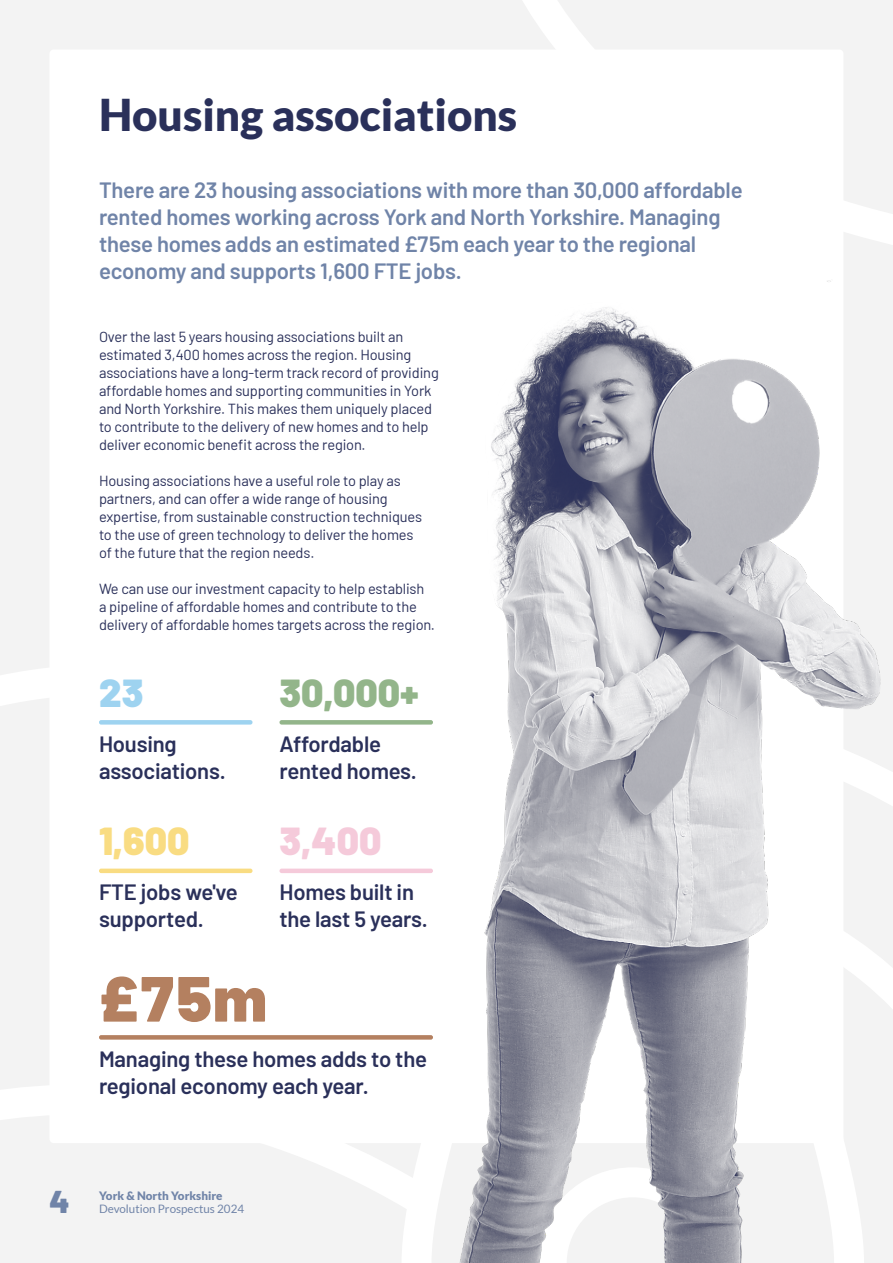
<style>
.page{position:relative;width:893px;height:1263px;background:#fff}
.page>*{position:absolute;margin:0;border:0;box-sizing:border-box;transform-origin:0 0}
.t1{font:900 63.75px "Barlow";color:#b48060}
.t2{font:900 43.8px "Lato";color:#2a305a}
.t3{font:900 39px "Barlow";color:#93b58a}
.t4{font:900 39px "Barlow";color:#f9dc82}
.t5{font:900 39px "Barlow";color:#f5cada}
.t6{font:900 39px "Barlow";color:#9ed3f0}
.t7{font:900 31.5px "Barlow";color:#7084a8}
.t8{font:600 22.2px/27px "Barlow";letter-spacing:-.01em;color:#7084a8}
.t9{font:600 22.2px/27px "Barlow";letter-spacing:-.01em;color:#2a305a}
.t10{font:14.7px/18px "Barlow";letter-spacing:-.01em;color:#2a305a}
.t11{font:11.7px "Lato";color:#7084a8}
.t12{font:900 11.7px "Lato";color:#7084a8}
</style>
<div class="page">
<div style="left:0;top:779px;width:49px;height:310px;background:#f3f3f3"></div>
<div style="left:0;top:1116px;width:406px;height:147px;background:#f3f3f3"></div>
<svg style="left:297px;top:1143px;width:124px;height:35px"></svg>
<div style="left:0;top:0;width:893px;height:779px;background:#f3f3f3"></div>
<div style="left:49px;top:50px;width:794px;height:1093px;background:#fff;border-radius:4px"></div>
<div style="left:99px;top:1035px;width:334px;height:5px;background:#b48060;border-radius:2px"></div>
<div style="left:99px;top:720px;width:153px;height:5px;background:#9ed3f0;border-radius:2px"></div>
<div style="left:279px;top:720px;width:154px;height:5px;background:#93b58a;border-radius:2px"></div>
<hr style="left:99px;top:869px;width:153px;height:4px;background:#f9dc82;border-radius:2px">
<hr style="left:279px;top:869px;width:154px;height:4px;background:#f5cada;border-radius:2px">
<img style="left:422px;top:266px;width:471px;height:997px">
<h2 class="t2" style="left:99px;top:89px;width:420px">Housing associations</h2>
<h3 class="t8" style="left:99px;top:175px;width:645px">There are 23 housing associations with more than 30,000 affordable rented homes working across York and North Yorkshire. Managing these homes adds an estimated £75m each year to the regional economy and supports 1,600 FTE jobs.</h3>
<p class="t10" style="left:99px;top:327px;width:341px">Over the last 5 years housing associations built an estimated 3,400 homes across the region. Housing associations have a long-term track record of providing affordable homes and supporting communities in York and North Yorkshire. This makes them uniquely placed to contribute to the delivery of new homes and to help deliver economic benefit across the region.</p>
<p class="t10" style="left:99px;top:471px;width:325px">Housing associations have a useful role to play as partners, and can offer a wide range of housing expertise, from sustainable construction techniques to the use of green technology to deliver the homes of the future that the region needs.</p>
<p class="t10" style="left:99px;top:579px;width:337px">We can use our investment capacity to help establish a pipeline of affordable homes and contribute to the delivery of affordable homes targets across the region.</p>
<h3 class="t6" style="left:99px;top:663px;width:46px">23</h3>
<h3 class="t3" style="left:279px;top:663px;width:141px">30,000+</h3>
<h3 class="t9" style="left:99px;top:728px;width:128px">Housing associations.</h3>
<h3 class="t9" style="left:279px;top:728px;width:139px">Affordable rented homes.</h3>
<h3 class="t4" style="left:99px;top:812px;width:92px">1,600</h3>
<h3 class="t5" style="left:279px;top:812px;width:104px">3,400</h3>
<h3 class="t9" style="left:99px;top:877px;width:140px">FTE jobs we've supported.</h3>
<h3 class="t9" style="left:279px;top:877px;width:150px">Homes built in the last 5 years.</h3>
<h1 class="t1" style="left:99px;top:951px;width:169px">£75m</h1>
<h3 class="t9" style="left:99px;top:1043px;width:330px">Managing these homes adds to the regional economy each year.</h3>
<h3 class="t7" style="left:50px;top:1178px;width:22px">4</h3>
<p class="t12" style="left:99px;top:1189px;width:125px">York &amp; North Yorkshire</p>
<p class="t11" style="left:99px;top:1203px;width:147px">Devolution Prospectus 2024</p>
</div>
